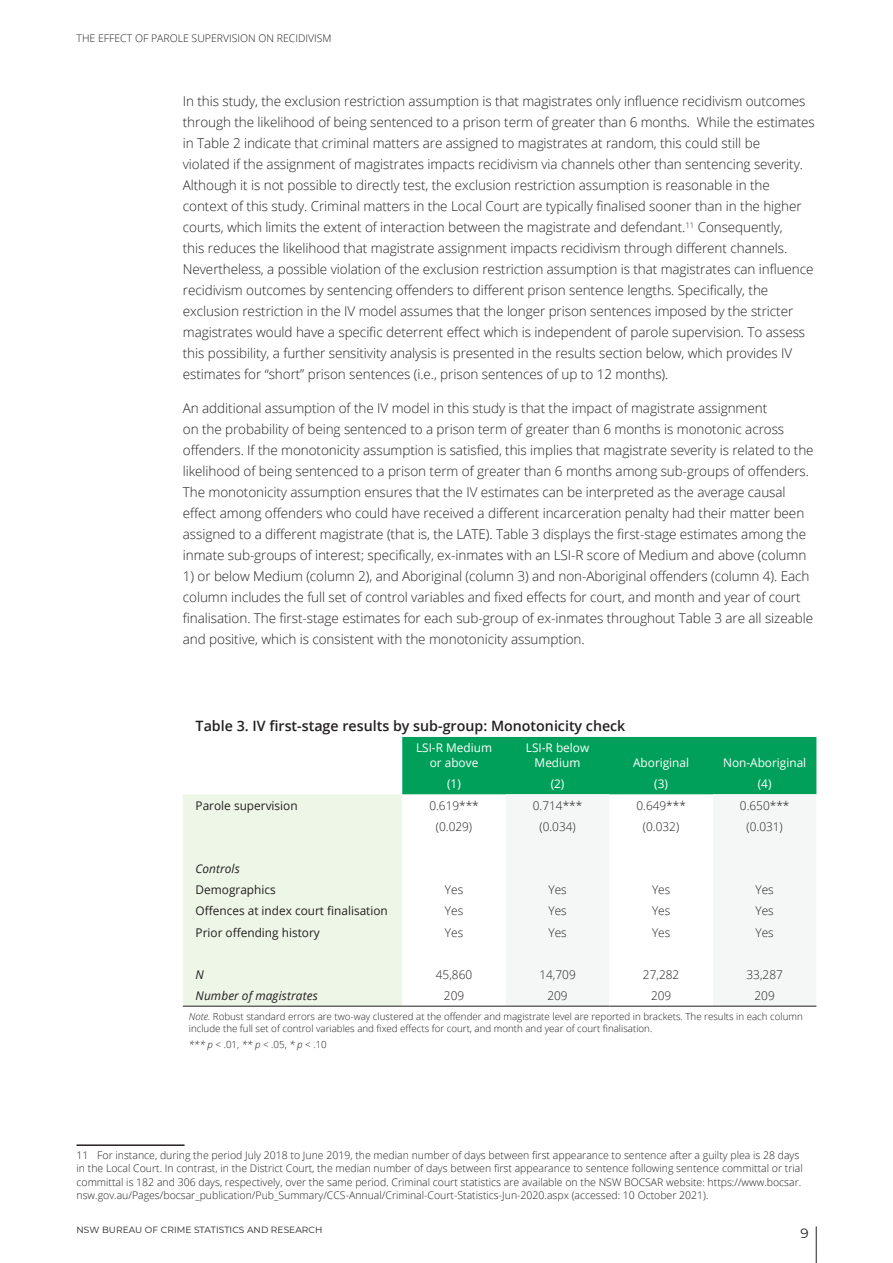
<style>
.page{position:relative;width:893px;height:1263px;background:#fff}
.page>*{position:absolute;margin:0;border:0;box-sizing:border-box;transform-origin:0 0}
.Table_header{font:600 14.25px "Open Sans";color:#231f20}
.Body_text{font:300 13.5px/21px "Open Sans";letter-spacing:-.005em;color:#231f20}
.t1{font:13.5px "Montserrat";color:#231f20}
.Table_Content{font:300 12px "Open Sans";color:#231f20}
.Table_Heading_left_c{font:12px "Open Sans";color:#231f20}
.Table_Heading_Revers{font:12px/15px "Open Sans";color:#fff;text-align:center}
.Table_Heading_left_c-2{font:italic 12px "Open Sans";letter-spacing:.01em;color:#231f20}
.Footnote{font:300 10.5px/13.5px "Open Sans";color:#231f20}
.Chart_Notes{font:300 9.75px/12px "Open Sans";color:#231f20}
.t2{font:9px "Montserrat";letter-spacing:.01em;color:#231f20}
.s1{font-style:italic}
</style>
<div class="page">
<hr style="left:816px;top:1226px;width:1px;height:37px;background:#231f20">
<div style="left:402px;top:737px;width:414px;height:57px;background:#00a05b"></div>
<div style="left:183px;top:794px;width:219px;height:212px;background:#edf6e7"></div>
<svg style="left:506px;top:794px;width:310px;height:212px;fill:#f5f7f7"></svg>
<hr style="left:183px;top:1006px;width:219px;height:1px;background:#231f20">
<hr style="left:402px;top:1006px;width:104px;height:1px;background:#231f20">
<hr style="left:506px;top:1006px;width:103px;height:1px;background:#231f20">
<hr style="left:609px;top:1006px;width:104px;height:1px;background:#231f20">
<hr style="left:713px;top:1006px;width:103px;height:1px;background:#231f20">
<hr style="left:77px;top:1144px;width:108px;height:2px;background:#231f20">
<p class="Footnote" style="left:77px;top:32px;width:257px">THE EFFECT OF PAROLE SUPERVISION ON RECIDIVISM</p>
<p class="Body_text" style="left:183px;top:91px;width:633px">In this study, the exclusion restriction assumption is that magistrates only influence recidivism outcomes through the likelihood of being sentenced to a prison term of greater than 6 months. While the estimates in Table 2 indicate that criminal matters are assigned to magistrates at random, this could still be<br>violated if the assignment of magistrates impacts recidivism via channels other than sentencing severity.<br>Although it is not possible to directly test, the exclusion restriction assumption is reasonable in the context of this study. Criminal matters in the Local Court are typically finalised sooner than in the higher courts, which limits the extent of interaction between the magistrate and defendant.<sup>11</sup> Consequently,<br>this reduces the likelihood that magistrate assignment impacts recidivism through different channels.<br>Nevertheless, a possible violation of the exclusion restriction assumption is that magistrates can influence recidivism outcomes by sentencing offenders to different prison sentence lengths. Specifically, the exclusion restriction in the IV model assumes that the longer prison sentences imposed by the stricter magistrates would have a specific deterrent effect which is independent of parole supervision. To assess this possibility, a further sensitivity analysis is presented in the results section below, which provides IV estimates for “short” prison sentences (i.e., prison sentences of up to 12 months).</p>
<p class="Body_text" style="left:183px;top:397px;width:632px">An additional assumption of the IV model in this study is that the impact of magistrate assignment<br>on the probability of being sentenced to a prison term of greater than 6 months is monotonic across offenders. If the monotonicity assumption is satisfied, this implies that magistrate severity is related to the likelihood of being sentenced to a prison term of greater than 6 months among sub-groups of offenders.<br>The monotonicity assumption ensures that the IV estimates can be interpreted as the average causal effect among offenders who could have received a different incarceration penalty had their matter been assigned to a different magistrate (that is, the LATE). Table 3 displays the first-stage estimates among the inmate sub-groups of interest; specifically, ex-inmates with an LSI-R score of Medium and above (column</p>
<p class="Body_text" style="left:183px;top:565px;width:632px">1) or below Medium (column 2), and Aboriginal (column 3) and non-Aboriginal offenders (column 4). Each column includes the full set of control variables and fixed effects for court, and month and year of court finalisation. The first-stage estimates for each sub-group of ex-inmates throughout Table 3 are all sizeable and positive, which is consistent with the monotonicity assumption.</p>
<p class="Table_header" style="left:196px;top:716px;width:431px">Table 3. IV first-stage results by sub-group: Monotonicity check</p>
<p class="Table_Heading_Revers" style="left:416px;top:740px;width:78px">LSI-R Medium or above</p>
<p class="Table_Heading_Revers" style="left:526px;top:740px;width:65px">LSI-R below<br>Medium</p>
<p class="Table_Heading_Revers" style="left:633px;top:755px;width:58px">Aboriginal</p>
<p class="Table_Heading_Revers" style="left:723px;top:755px;width:85px">Non-Aboriginal</p>
<p class="Table_Heading_Revers" style="left:447px;top:776px;width:15px">(1)</p>
<p class="Table_Heading_Revers" style="left:551px;top:776px;width:15px">(2)</p>
<p class="Table_Heading_Revers" style="left:654px;top:776px;width:15px">(3)</p>
<p class="Table_Heading_Revers" style="left:758px;top:776px;width:15px">(4)</p>
<p class="Table_Heading_left_c" style="left:196px;top:797px;width:104px">Parole supervision</p>
<p class="Table_Content" style="left:429px;top:797px;width:51px">0.619***</p>
<p class="Table_Content" style="left:533px;top:797px;width:51px">0.714***</p>
<p class="Table_Content" style="left:636px;top:797px;width:51px">0.649***</p>
<p class="Table_Content" style="left:740px;top:797px;width:51px">0.650***</p>
<p class="Table_Content" style="left:436px;top:818px;width:38px">(0.029)</p>
<p class="Table_Content" style="left:539px;top:818px;width:38px">(0.034)</p>
<p class="Table_Content" style="left:643px;top:818px;width:38px">(0.032)</p>
<p class="Table_Content" style="left:746px;top:818px;width:38px">(0.031)</p>
<p class="Table_Heading_left_c-2" style="left:196px;top:860px;width:46px">Controls</p>
<p class="Table_Heading_left_c" style="left:196px;top:882px;width:82px">Demographics</p>
<p class="Table_Content" style="left:445px;top:882px;width:20px">Yes</p>
<p class="Table_Content" style="left:548px;top:882px;width:20px">Yes</p>
<p class="Table_Content" style="left:652px;top:882px;width:20px">Yes</p>
<p class="Table_Content" style="left:755px;top:882px;width:20px">Yes</p>
<p class="Table_Heading_left_c" style="left:196px;top:903px;width:194px">Offences at index court finalisation</p>
<p class="Table_Content" style="left:445px;top:903px;width:20px">Yes</p>
<p class="Table_Content" style="left:548px;top:903px;width:20px">Yes</p>
<p class="Table_Content" style="left:652px;top:903px;width:20px">Yes</p>
<p class="Table_Content" style="left:755px;top:903px;width:20px">Yes</p>
<p class="Table_Heading_left_c" style="left:196px;top:924px;width:126px">Prior offending history</p>
<p class="Table_Content" style="left:445px;top:924px;width:20px">Yes</p>
<p class="Table_Content" style="left:548px;top:924px;width:20px">Yes</p>
<p class="Table_Content" style="left:652px;top:924px;width:20px">Yes</p>
<p class="Table_Content" style="left:755px;top:924px;width:20px">Yes</p>
<p class="Table_Heading_left_c-2" style="left:196px;top:966px;width:10px">N</p>
<p class="Table_Content" style="left:436px;top:966px;width:38px">45,860</p>
<p class="Table_Content" style="left:539px;top:966px;width:38px">14,709</p>
<p class="Table_Content" style="left:643px;top:966px;width:38px">27,282</p>
<p class="Table_Content" style="left:746px;top:966px;width:38px">33,287</p>
<p class="Table_Heading_left_c-2" style="left:196px;top:987px;width:124px">Number of magistrates</p>
<p class="Table_Content" style="left:444px;top:987px;width:22px">209</p>
<p class="Table_Content" style="left:547px;top:987px;width:22px">209</p>
<p class="Table_Content" style="left:651px;top:987px;width:22px">209</p>
<p class="Table_Content" style="left:754px;top:987px;width:22px">209</p>
<p class="Chart_Notes" style="left:189px;top:1010px;width:615px"><span class="s1">Note.</span> Robust standard errors are two-way clustered at the offender and magistrate level are reported in brackets. The results in each column include the full set of control variables and fixed effects for court, and month and year of court finalisation.</p>
<p class="Chart_Notes" style="left:189px;top:1038px;width:139px"><span class="s1">*** p</span> &lt; .01, <span class="s1">** p</span> &lt; .05, <span class="s1">* p</span> &lt; .10</p>
<p class="Footnote" style="left:77px;top:1148px;width:728px">11 For instance, during the period July 2018 to June 2019, the median number of days between first appearance to sentence after a guilty plea is 28 days in the Local Court. In contrast, in the District Court, the median number of days between first appearance to sentence following sentence committal or trial committal is 182 and 306 days, respectively, over the same period. Criminal court statistics are available on the NSW BOCSAR website: https://www.bocsar. nsw.gov.au/Pages/bocsar_publication/Pub_Summary/CCS-Annual/Criminal-Court-Statistics-Jun-2020.aspx (accessed: 10 October 2021).</p>
<p class="t2" style="left:77px;top:1224px;width:247px">NSW BUREAU OF CRIME STATISTICS AND RESEARCH</p>
<p class="t1" style="left:800px;top:1224px;width:10px">9</p>
</div>
